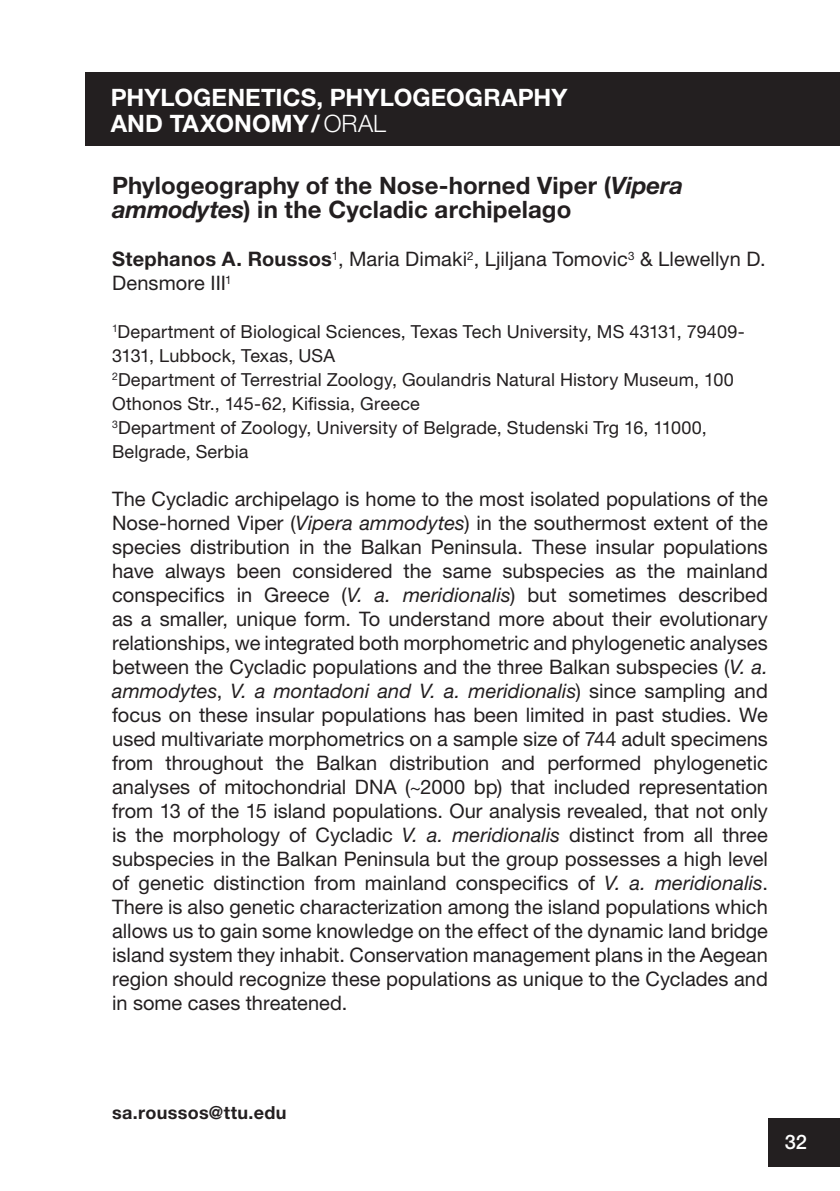
<style>
.page{position:relative;width:840px;height:1191px;background:#fff}
.page>*{position:absolute;margin:0;border:0;box-sizing:border-box;transform-origin:0 0}
.t1{font:700 24px/24px "Helvetica Neue LT Pro";letter-spacing:.005em;color:#231f20}
.t2{font:700 24px/26px "Helvetica Neue LT Pro";letter-spacing:.005em;color:#fff}
.t3{font:20px/24px "Helvetica Neue LT Pro";color:#231f20}
.t4{font:500 20px "Helvetica Neue LT Pro";color:#fff}
.t5{font:18px/24px "Helvetica Neue LT Pro";letter-spacing:.01em;color:#231f20}
.t6{font:700 18px "Helvetica Neue LT Pro";letter-spacing:.02em;color:#231f20}
.s1{font-weight:300}
.s2{font-style:italic}
.s3{font-weight:700}
</style>
<div class="page">
<div style="left:767px;top:1118px;width:72px;height:49px;background:#231f20"></div>
<div style="left:85px;top:72px;width:754px;height:74px;background:#231f20"></div>
<p class="t2" style="left:111px;top:84px;width:458px">PHYLOGENETICS, PHYLOGEOGRAPHY<br>AND TAXONOMY/ <span class="s1">ORAL</span></p>
<p class="t1" style="left:112px;top:173px;width:572px">Phylogeography of the Nose-horned Viper (<span class="s2">Vipera ammodytes</span>) in the Cycladic archipelago</p>
<p class="t3" style="left:112px;top:247px;width:654px"><span class="s3">Stephanos A. Roussos</span><sup>1</sup>, Maria Dimaki<sup>2</sup>, Ljiljana Tomovic<sup>3</sup> &amp; Llewellyn D.<br>Densmore III<sup>1</sup></p>
<p class="t5" style="left:112px;top:319px;width:634px"><sup>1</sup>Department of Biological Sciences, Texas Tech University, MS 43131, 79409- 3131, Lubbock, Texas, USA<br><sup>2</sup>Department of Terrestrial Zoology, Goulandris Natural History Museum, 100<br>Othonos Str., 145-62, Kifissia, Greece<br><sup>3</sup>Department of Zoology, University of Belgrade, Studenski Trg 16, 11000, Belgrade, Serbia</p>
<p class="t3" style="left:112px;top:487px;width:657px;text-align:justify">The Cycladic archipelago is home to the most isolated populations of the Nose-horned Viper (<span class="s2">Vipera ammodytes</span>) in the southermost extent of the species distribution in the Balkan Peninsula. These insular populations have always been considered the same subspecies as the mainland conspecifics in Greece (<span class="s2">V. a. meridionalis</span>) but sometimes described as a smaller, unique form. To understand more about their evolutionary relationships, we integrated both morphometric and phylogenetic analyses between the Cycladic populations and the three Balkan subspecies (<span class="s2">V. a. ammodytes</span>, <span class="s2">V. a montadoni and V. a. meridionalis</span>) since sampling and focus on these insular populations has been limited in past studies. We used multivariate morphometrics on a sample size of 744 adult specimens from throughout the Balkan distribution and performed phylogenetic analyses of mitochondrial DNA (~2000 bp) that included representation from 13 of the 15 island populations. Our analysis revealed, that not only is the morphology of Cycladic <span class="s2">V. a. meridionalis</span> distinct from all three subspecies in the Balkan Peninsula but the group possesses a high level of genetic distinction from mainland conspecifics of <span class="s2">V. a. meridionalis</span>.<br>There is also genetic characterization among the island populations which allows us to gain some knowledge on the effect of the dynamic land bridge island system they inhabit. Conservation management plans in the Aegean region should recognize these populations as unique to the Cyclades and in some cases threatened.</p>
<p class="t6" style="left:112px;top:1101px;width:176px">sa.roussos@ttu.edu</p>
<p class="t4" style="left:784px;top:1130px;width:24px">32</p>
</div>
